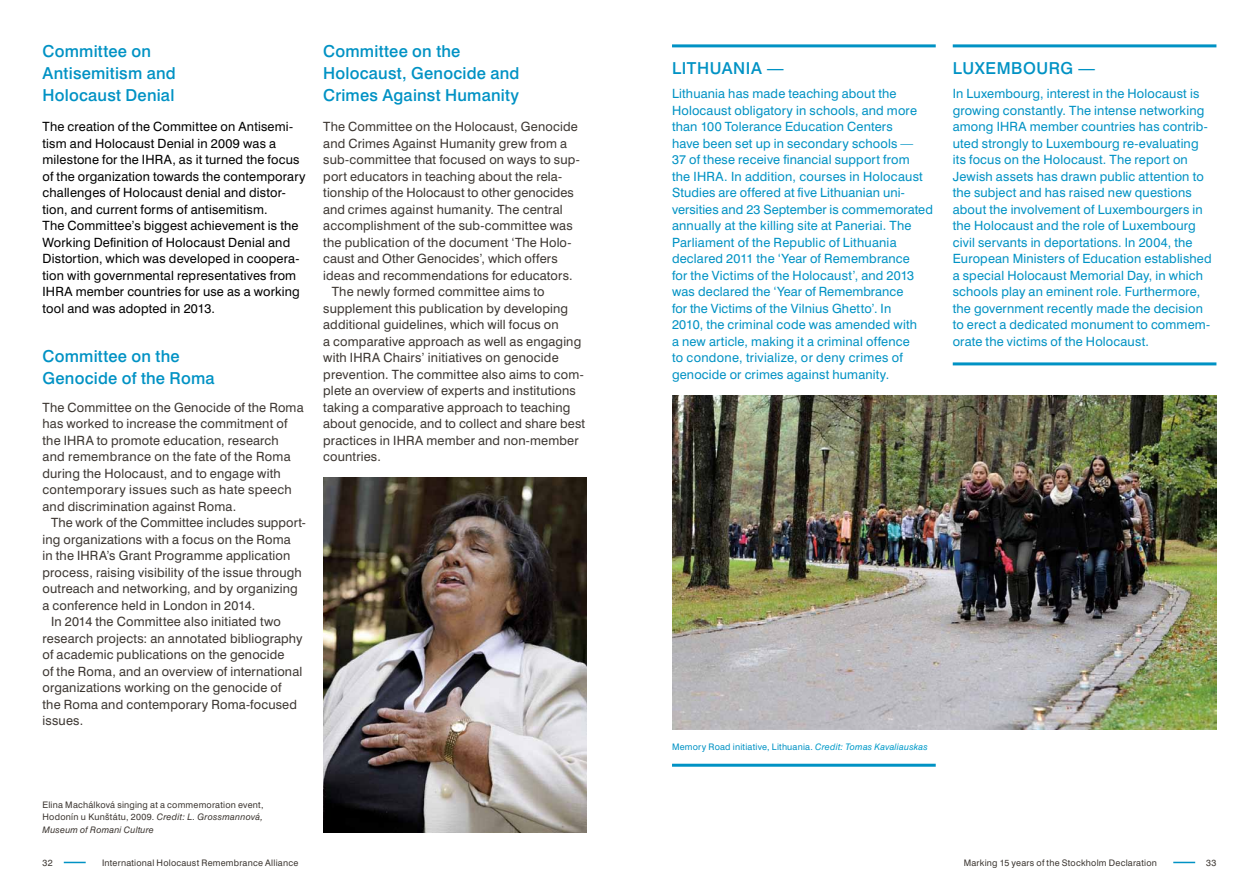
<style>
.page{position:relative;width:1259px;height:893px;background:#fff}
.page>*{position:absolute;margin:0;border:0;box-sizing:border-box;transform-origin:0 0}
.t1{font:500 16.5px/22px "Swiss 721 BT";letter-spacing:.015em;color:#0092c4}
.t2{font:500 16.5px "Swiss 721 BT";letter-spacing:.035em;color:#0092c4}
.t3{font:12.75px/16.5px "Swiss 721 BT";letter-spacing:.015em;color:#3d3732}
.t4{font:12.75px/16.5px "Swiss 721 BT";letter-spacing:.015em;color:#0092c4}
.t5{font:12.75px/16.5px "Swiss 721 BT";letter-spacing:.015em;color:#000}
.t6{font:9px/12.3px "Swiss 721 BT";letter-spacing:.025em;color:#3d3732;text-align:justify}
.t7{font:9px "Swiss 721 BT";letter-spacing:.025em;color:#0092c4}
.s1{font-style:italic}
.s2{font-style:italic;color:#009ac9}
</style>
<div class="page">
<svg style="left:64px;top:862px;width:22px;height:1px"></svg>
<svg style="left:1173px;top:862px;width:22px;height:1px"></svg>
<img style="left:672px;top:395px;width:544px;height:334px">
<hr style="left:672px;top:44px;width:263px;height:3px;background:#0092c4">
<hr style="left:952px;top:44px;width:264px;height:3px;background:#0092c4">
<hr style="left:952px;top:362px;width:264px;height:3px;background:#0092c4">
<hr style="left:672px;top:764px;width:263px;height:3px;background:#0092c4">
<img style="left:323px;top:478px;width:264px;height:355px">
<p class="t1" style="left:43px;top:40px;width:135px">Committee on<br>Antisemitism and<br>Holocaust Denial</p>
<p class="t5" style="left:43px;top:119px;width:265px">The creation of the Committee on Antisemi&shy;tism and Holocaust Denial in 2009 was a milestone for the IHRA, as it turned the focus of the organization towards the contemporary challenges of Holocaust denial and distor&shy;tion, and current forms of antisemitism.<br>The Committee’s biggest achievement is the Working Definition of Holocaust Denial and Distortion, which was developed in coopera&shy;tion with governmental representatives from IHRA member countries for use as a working tool and was adopted in 2013.</p>
<p class="t1" style="left:43px;top:345px;width:174px">Committee on the<br>Genocide of the Roma</p>
<p class="t3" style="left:43px;top:399px;width:263px">The Committee on the Genocide of the Roma has worked to increase the commitment of the IHRA to promote education, research and remembrance on the fate of the Roma during the Holocaust, and to engage with contemporary issues such as hate speech and discrimination against Roma.</p>
<p class="t3" style="left:51px;top:515px;width:256px">The work of the Committee includes support-</p>
<p class="t3" style="left:43px;top:531px;width:250px">ing organizations with a focus on the Roma</p>
<p class="t3" style="left:43px;top:548px;width:249px">in the IHRA’s Grant Programme application</p>
<p class="t3" style="left:43px;top:564px;width:261px">process, raising visibility of the issue through</p>
<p class="t3" style="left:43px;top:580px;width:257px">outreach and networking, and by organizing</p>
<p class="t3" style="left:43px;top:597px;width:214px">a conference held in London in 2014.</p>
<p class="t3" style="left:51px;top:613px;width:231px">In 2014 the Committee also initiated two</p>
<p class="t3" style="left:43px;top:630px;width:262px">research projects: an annotated bibliography</p>
<p class="t3" style="left:43px;top:646px;width:243px">of academic publications on the genocide</p>
<p class="t3" style="left:43px;top:663px;width:261px">of the Roma, and an overview of international</p>
<p class="t3" style="left:43px;top:679px;width:240px">organizations working on the genocide of</p>
<p class="t3" style="left:43px;top:696px;width:256px">the Roma and contemporary Roma-focused</p>
<p class="t3" style="left:43px;top:712px;width:42px">issues.</p>
<p class="t1" style="left:323px;top:40px;width:198px">Committee on the<br>Holocaust, Genocide and<br>Crimes Against Humanity</p>
<p class="t3" style="left:323px;top:119px;width:256px">The Committee on the Holocaust, Genocide</p>
<p class="t3" style="left:323px;top:135px;width:245px">and Crimes Against Humanity grew from a</p>
<p class="t3" style="left:323px;top:152px;width:258px">sub-committee that focused on ways to sup-</p>
<p class="t3" style="left:323px;top:168px;width:239px">port educators in teaching about the rela-</p>
<p class="t3" style="left:323px;top:185px;width:252px">tionship of the Holocaust to other genocides</p>
<p class="t3" style="left:323px;top:201px;width:241px">and crimes against humanity. The central</p>
<p class="t3" style="left:323px;top:218px;width:251px">accomplishment of the sub-committee was</p>
<p class="t3" style="left:323px;top:234px;width:250px">the publication of the document ‘The Holo-</p>
<p class="t3" style="left:323px;top:251px;width:236px">caust and Other Genocides’, which offers</p>
<p class="t3" style="left:323px;top:267px;width:251px">ideas and recommendations for educators.</p>
<p class="t3" style="left:332px;top:283px;width:214px">The newly formed committee aims to</p>
<p class="t3" style="left:323px;top:300px;width:246px">supplement this publication by developing</p>
<p class="t3" style="left:323px;top:316px;width:237px">additional guidelines, which will focus on</p>
<p class="t3" style="left:323px;top:333px;width:259px">a comparative approach as well as engaging</p>
<p class="t3" style="left:323px;top:349px;width:237px">with IHRA Chairs’ initiatives on genocide</p>
<p class="t3" style="left:323px;top:366px;width:262px">prevention. The committee also aims to com-</p>
<p class="t3" style="left:323px;top:382px;width:254px">plete an overview of experts and institutions</p>
<p class="t3" style="left:323px;top:399px;width:249px">taking a comparative approach to teaching</p>
<p class="t3" style="left:323px;top:415px;width:263px">about genocide, and to collect and share best</p>
<p class="t3" style="left:323px;top:432px;width:257px">practices in IHRA member and non-member</p>
<p class="t3" style="left:323px;top:448px;width:59px">countries.</p>
<p class="t6" style="left:43px;top:798px;width:222px">Elina Machálková singing at a commemoration event, Hodonín u Kunštátu, 2009. <span class="s1">Credit: L. Grossmannová, Museum of Romani Culture</span></p>
<p class="t1" style="left:672px;top:57px;width:10px">Lith</p>
<p class="t1" style="left:710px;top:57px;width:75px">uania —</p>
<p class="t4" style="left:672px;top:86px;width:262px">Lithuania has made teaching about the Holocaust obligatory in schools, and more than 100 Tolerance Education Centers<br>have been set up in secondary schools —<br>37 of these receive financial support from<br>the IHRA. In addition, courses in Holocaust Studies are offered at five Lithuanian uni&shy;versities and 23 September is commemorated annually at the killing site at Paneriai. The Parliament of the Republic of Lithuania declared 2011 the ‘Year of Remembrance<br>for the Victims of the Holocaust’, and 2013 was declared the ‘Year of Remembrance<br>for the Victims of the Vilnius Ghetto’. In<br>2010, the criminal code was amended with<br>a new article, making it a criminal offence<br>to condone, trivialize, or deny crimes of genocide or crimes against humanity.</p>
<p class="t2" style="left:952px;top:58px;width:144px">Luxembourg —</p>
<p class="t4" style="left:952px;top:86px;width:260px">In Luxembourg, interest in the Holocaust is growing constantly. The intense networking among IHRA member countries has contrib&shy;uted strongly to Luxembourg re-evaluating its focus on the Holocaust. The report on Jewish assets has drawn public attention to the subject and has raised new questions about the involvement of Luxembourgers in the Holocaust and the role of Luxembourg civil servants in deportations. In 2004, the European Ministers of Education established a special Holocaust Memorial Day, in which schools play an eminent role. Furthermore, the government recently made the decision to erect a dedicated monument to commem&shy;orate the victims of the Holocaust.</p>
<p class="t7" style="left:672px;top:741px;width:257px">Memory Road initiative, Lithuania. <span class="s2">Credit: Tomas Kavaliauskas</span></p>
<p class="t6" style="left:43px;top:856px;width:12px">32</p>
<p class="t6" style="left:102px;top:856px;width:198px">International Holocaust Remembrance Alliance</p>
<p class="t6" style="left:963px;top:856px;width:195px">Marking 15 years of the Stockholm Declaration</p>
<p class="t6" style="left:1206px;top:856px;width:12px">33</p>
</div>
